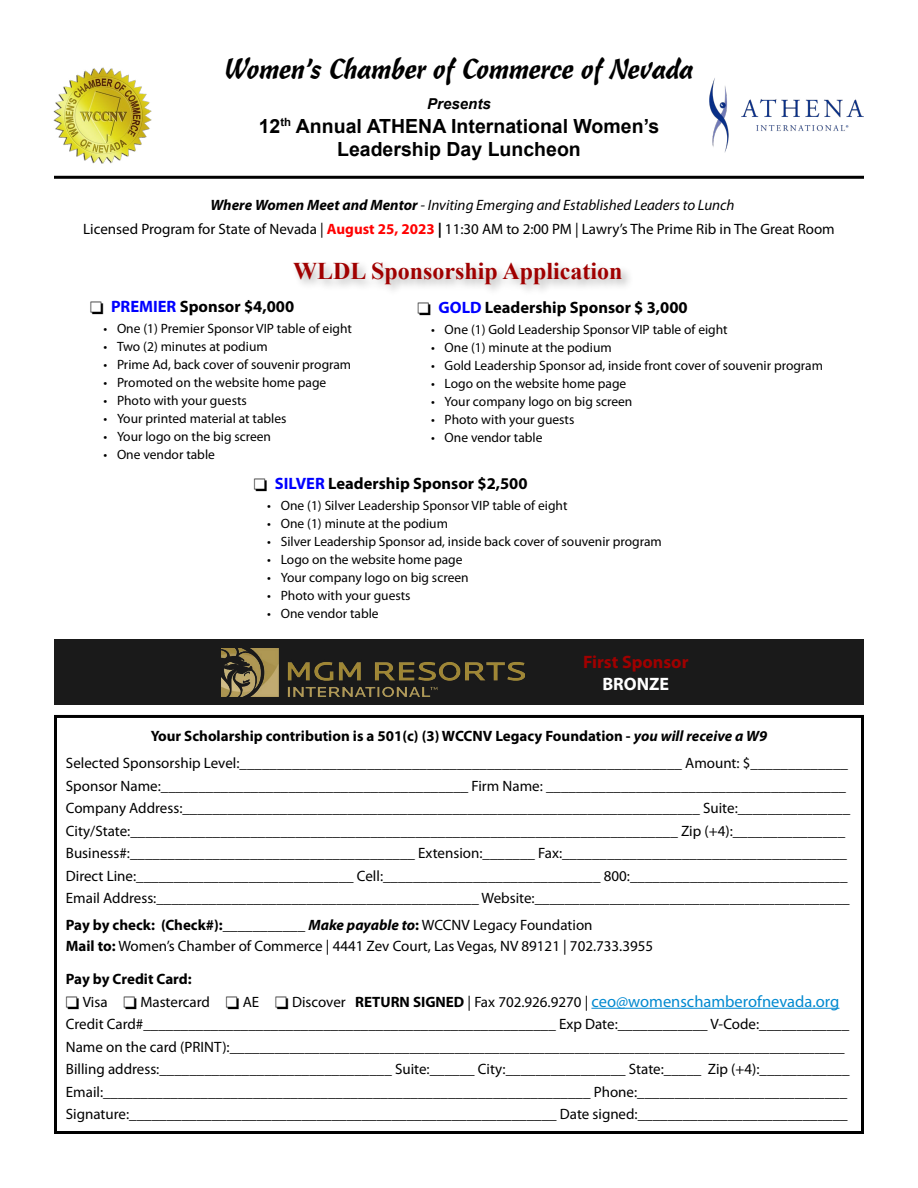
<style>
.page{position:relative;width:918px;height:1188px;background:#fff}
.page>*{position:absolute;margin:0;border:0;box-sizing:border-box;transform-origin:0 0}
.t1{font:28.5px "Castanet Plain";letter-spacing:-.02em;color:#000}
.t2{font:700 24px "Times New Roman";color:#a00000}
.t3{font:700 19.5px/23.4px "Arial";color:#000;text-align:center}
.t4{font:700 18px "Myriad Pro";color:#a00000}
.t5{font:700 18px "Myriad Pro";color:#fff}
.t6{font:700 16.5px "Myriad Pro";color:#000}
.t7{font:15px/22.5px "Myriad Pro";color:#000}
.t8{font:700 15px "Myriad Pro";letter-spacing:-.01em;color:#000}
.t9{font:italic 700 15px "Arial";color:#000}
.t10{font:13.5px "Myriad Pro";color:#000}
.s1{font-weight:700;font-style:italic}
.s2{font-style:italic}
.s3{font-weight:700;color:#f00}
.s4{font-weight:700}
.s5{color:#00f}
.s6{font-size:16.5px;color:#0089d0}
</style>
<div class="page">
<hr style="left:591px;top:1008px;width:248px;height:1px;background:#0089d0">
<div style="left:54px;top:715px;width:810px;height:419px;border:3px solid #000"></div>
<div style="left:291px;top:259px;width:343px;height:37px;background:#000;opacity:.3"></div>
<img style="left:54px;top:67px;width:98px;height:97px">
<img style="left:709px;top:78px;width:155px;height:75px">
<hr style="left:54px;top:176px;width:810px;height:3px;background:#000">
<div style="left:54px;top:639px;width:810px;height:66px;background:#1a1a1a"></div>
<img style="left:221px;top:648px;width:303px;height:49px">
<h1 class="t1" style="left:224px;top:52px;width:471px">Women’s Chamber of Commerce of Nevada</h1>
<p class="t9" style="left:427px;top:94px;width:65px">Presents</p>
<h3 class="t3" style="left:259px;top:114px;width:402px">12<sup>th</sup> Annual ATHENA International Women’s<br>Leadership Day Luncheon</h3>
<p class="t7" style="left:83px;top:192px;width:753px;line-height:24px;text-indent:127px"><span class="s1">Where Women Meet and Mentor</span> <span class="s2">- Inviting Emerging and Established Leaders to Lunch<br></span>Licensed Program for State of Nevada | <span class="s3">August 25, 2023</span> <span class="s4">|</span> 11:30 AM to 2:00 PM | Lawry’s The Prime Rib in The Great Room</p>
<h2 class="t2" style="left:293px;top:253px;width:331px">WLDL Sponsorship Application</h2>
<p class="t6" style="left:90px;top:296px;width:206px">□ <span class="s5">PREMIER</span> Sponsor $4,000</p>
<p class="t10" style="left:104px;top:321px;width:250px">• One (1) Premier Sponsor VIP table of eight</p>
<p class="t10" style="left:104px;top:339px;width:166px">• Two (2) minutes at podium</p>
<p class="t10" style="left:104px;top:357px;width:249px">• Prime Ad, back cover of souvenir program</p>
<p class="t10" style="left:104px;top:375px;width:224px">• Promoted on the website home page</p>
<p class="t10" style="left:104px;top:393px;width:145px">• Photo with your guests</p>
<p class="t10" style="left:104px;top:411px;width:185px">• Your printed material at tables</p>
<p class="t10" style="left:104px;top:429px;width:169px">• Your logo on the big screen</p>
<p class="t10" style="left:104px;top:447px;width:113px">• One vendor table</p>
<p class="t6" style="left:418px;top:297px;width:272px">□ <span class="s5">GOLD</span> Leadership Sponsor $ 3,000</p>
<p class="t10" style="left:431px;top:322px;width:298px">• One (1) Gold Leadership Sponsor VIP table of eight</p>
<p class="t10" style="left:431px;top:340px;width:182px">• One (1) minute at the podium</p>
<p class="t10" style="left:431px;top:358px;width:393px">• Gold Leadership Sponsor ad, inside front cover of souvenir program</p>
<p class="t10" style="left:431px;top:376px;width:197px">• Logo on the website home page</p>
<p class="t10" style="left:431px;top:394px;width:203px">• Your company logo on big screen</p>
<p class="t10" style="left:431px;top:412px;width:145px">• Photo with your guests</p>
<p class="t10" style="left:431px;top:430px;width:113px">• One vendor table</p>
<p class="t6" style="left:254px;top:473px;width:275px">□ <span class="s5">SILVER</span> Leadership Sponsor $2,500</p>
<p class="t10" style="left:267px;top:497px;width:302px">• One (1) Silver Leadership Sponsor VIP table of eight</p>
<p class="t10" style="left:267px;top:515px;width:182px">• One (1) minute at the podium</p>
<p class="t10" style="left:267px;top:533px;width:396px">• Silver Leadership Sponsor ad, inside back cover of souvenir program</p>
<p class="t10" style="left:267px;top:551px;width:197px">• Logo on the website home page</p>
<p class="t10" style="left:267px;top:569px;width:203px">• Your company logo on big screen</p>
<p class="t10" style="left:267px;top:587px;width:145px">• Photo with your guests</p>
<p class="t10" style="left:267px;top:605px;width:113px">• One vendor table</p>
<p class="t4" style="left:583px;top:651px;width:107px">First Sponsor</p>
<p class="t5" style="left:602px;top:672px;width:68px">BRONZE</p>
<p class="t7" style="left:66px;top:722px;width:784px;line-height:27px;text-align:center"><span class="s4">Your Scholarship contribution is a 501(c) (3) WCCNV Legacy Foundation -</span> <span class="s1">you will receive a W9<br></span>Selected Sponsorship Level:___________________________________________________________ Amount: $_____________</p>
<p class="t7" style="left:66px;top:774px;width:786px">Sponsor Name:_________________________________________ Firm Name: ________________________________________ Company Address:_____________________________________________________________________ Suite:_______________ City/State:_________________________________________________________________________ Zip (+4):_______________ Business#:______________________________________ Extension:_______ Fax:______________________________________ Direct Line:_____________________________ Cell:_____________________________ 800:_____________________________ Email Address:___________________________________________ Website:__________________________________________</p>
<p class="t7" style="left:66px;top:914px;width:589px;line-height:21px"><span class="s4">Pay by check: (Check#):</span>___________ <span class="s1">Make payable to</span><span class="s4">:</span> WCCNV Legacy Foundation<br><span class="s4">Mail to:</span> Women’s Chamber of Commerce | 4441 Zev Court, Las Vegas, NV 89121 | 702.733.3955</p>
<p class="t8" style="left:66px;top:969px;width:127px">Pay by Credit Card:</p>
<p class="t7" style="left:66px;top:990px;width:785px">□ Visa □ Mastercard □ AE □ Discover <span class="s4">RETURN SIGNED</span> | Fax 702.926.9270 | <span class="s6">ceo@womenschamberofnevada.org </span>Credit Card#_______________________________________________________ Exp Date:____________ V-Code:____________ Name on the card (PRINT):__________________________________________________________________________________ Billing address:_______________________________ Suite:______ City:________________ State:_____ Zip (+4):____________ Email:_________________________________________________________________ Phone:____________________________ Signature:_________________________________________________________ Date signed:____________________________</p>
</div>
